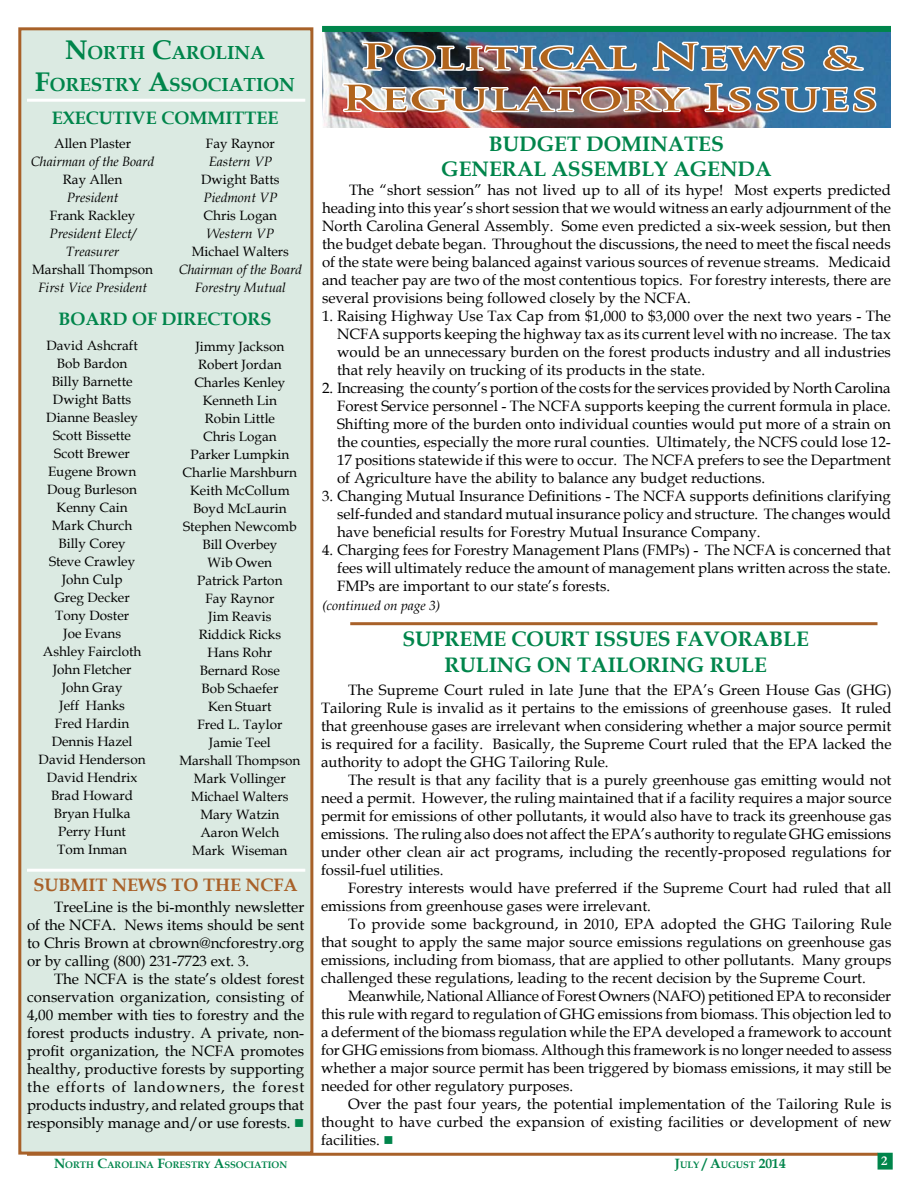
<style>
.page{position:relative;width:918px;height:1188px;background:#fff}
.page>*{position:absolute;margin:0;border:0;box-sizing:border-box;transform-origin:0 0}
.t1{font:700 34.5px/41.4px "Trajan Pro";color:#b1641c;text-align:center;scale:1.5 1}
.t2{font:700 21px/25.2px "Book Antiqua";color:#00854b}
.t3{font:700 18.9px/32.4px "Book Antiqua";color:#00854b;text-align:center}
.t4{font:700 18px "Book Antiqua";color:#00854b}
.t5{font:700 18px "Book Antiqua";color:#a86129}
.t6{font:15px/18px "Book Antiqua";color:#000;text-align:justify}
.t7{font:13.5px/18px "Book Antiqua";color:#000;text-align:center}
.t8{font:italic 13.5px/18px "Book Antiqua";color:#000;text-align:center}
.t9{font:700 9.45px "Book Antiqua";color:#00854b}
.s1{font-size:27px}
.s2{color:#00854b}
.s3{font-size:13.5px}
</style>
<div class="page">
<hr style="left:27px;top:1153px;width:851px;height:3px;background:#a86129">
<div style="left:878px;top:1153px;width:14px;height:16px;background:#00854b"></div>
<div style="left:878px;top:1153px;width:15px;height:17px;border:2px solid #00854b"></div>
<img style="left:323px;top:32px;width:568px;height:96px">
<div style="left:322px;top:26px;width:569px;height:6px;background:#00854b"></div>
<img style="left:341px;top:25px;width:537px;height:103px">
<div style="left:20px;top:29px;width:292px;height:1124px;background:#dbeae2"></div>
<div style="left:18px;top:27px;width:295px;height:1128px;border:3px solid #a86129"></div>
<hr style="left:27px;top:99px;width:278px;height:3px;background:#fff">
<hr style="left:27px;top:869px;width:278px;height:3px;background:#fff">
<hr style="left:350px;top:622px;width:528px;height:3px;background:#a86129">
<p class="t3" style="left:35px;top:36px;width:260px"><span class="s1">N</span>ORTH <span class="s1">C</span>AROLINA<br><span class="s1">F</span>ORESTRY <span class="s1">A</span>SSOCIATION</p>
<p class="t4" style="left:52px;top:105px;width:228px">EXECUTIVE COMMITTEE</p>
<p class="t7" style="left:206px;top:135px;width:70px">Fay Raynor</p>
<p class="t8" style="left:209px;top:153px;width:65px">Eastern VP</p>
<p class="t7" style="left:201px;top:171px;width:80px">Dwight Batts</p>
<p class="t8" style="left:203px;top:189px;width:75px">Piedmont VP</p>
<p class="t7" style="left:204px;top:207px;width:75px">Chris Logan</p>
<p class="t8" style="left:207px;top:225px;width:69px">Western VP</p>
<p class="t7" style="left:192px;top:243px;width:99px">Michael Walters</p>
<p class="t8" style="left:179px;top:261px;width:125px">Chairman of the Board<br>Forestry Mutual</p>
<p class="t4" style="left:59px;top:306px;width:116px">BOARD OF DIREC</p>
<p class="t4" style="left:221px;top:306px;width:52px">TORS</p>
<p class="t7" style="left:54px;top:135px;width:78px">Allen Plaster</p>
<p class="t8" style="left:31px;top:153px;width:125px">Chairman of the Board</p>
<p class="t7" style="left:63px;top:171px;width:61px">Ray Allen</p>
<p class="t8" style="left:67px;top:189px;width:53px">President</p>
<p class="t7" style="left:50px;top:207px;width:87px">Frank Rackley</p>
<p class="t8" style="left:49px;top:225px;width:88px">President Elect/<br>Treasurer</p>
<p class="t7" style="left:32px;top:261px;width:122px">Marshall Thompson</p>
<p class="t8" style="left:38px;top:279px;width:111px">First Vice President</p>
<p class="t7" style="left:39px;top:336px;width:108px">David Ashcraft<br>Bob Bardon<br>Billy Barnette<br>Dwight Batts<br>Dianne Beasley<br>Scott Bissette<br>Scott Brewer<br>Eugene Brown<br>Doug Burleson<br>Kenny Cain<br>Mark Church<br>Billy Corey<br>Steve Crawley<br>John Culp<br>Greg Decker<br>Tony Doster<br>Joe Evans<br>Ashley Faircloth<br>John Fletcher<br>John Gray<br>Jeff Hanks<br>Fred Hardin<br>Dennis Hazel<br>David Henderson<br>David Hendrix<br>Brad Howard<br>Bryan Hulka<br>Perry Hunt<br>Tom Inman</p>
<p class="t7" style="left:179px;top:337px;width:122px">Jimmy Jackson<br>Robert Jordan<br>Charles Kenley<br>Kenneth Lin<br>Robin Little<br>Chris Logan<br>Parker Lumpkin<br>Charlie Marshburn<br>Keith McCollum<br>Boyd McLaurin<br>Stephen Newcomb<br>Bill Overbey<br>Wib Owen<br>Patrick Parton<br>Fay Raynor<br>Jim Reavis<br>Riddick Ricks<br>Hans Rohr<br>Bernard Rose<br>Bob Schaefer<br>Ken Stuart<br>Fred L. Taylor<br>Jamie Teel<br>Marshall Thompson<br>Mark Vollinger<br>Michael Walters<br>Mary Watzin<br>Aaron Welch<br>Mark Wiseman</p>
<p class="t5" style="left:34px;top:873px;width:266px">SUBMIT NEWS TO THE NCFA</p>
<p class="t6" style="left:27px;top:898px;width:279px;text-indent:27px">TreeLine is the bi-monthly newsletter of the NCFA. News items should be sent to Chris Brown at cbrown@ncforestry.org or by calling (800) 231-7723 ext. 3.</p>
<p class="t6" style="left:27px;top:970px;width:279px;text-indent:27px">The NCFA is the state’s oldest forest conservation organization, consisting of 4,00 member with ties to forestry and the forest products industry. A private, non&shy;profit organization, the NCFA promotes healthy, productive forests by supporting the efforts of landowners, the forest products industry, and related groups that responsibly manage and/or use forests. <span class="s2">■</span></p>
<h1 class="t1" style="left:340px;top:36px;width:360px">Political News &amp;<br>Regulatory Issues</h1>
<h2 class="t2" style="left:441px;top:131px;width:281px;text-indent:48px">BUDGET DOMINATES<br>GENERAL ASS</h2>
<h2 class="t2" style="left:594px;top:156px;width:174px">EMBLY AGENDA</h2>
<p class="t6" style="left:322px;top:181px;width:570px;text-indent:27px">The “short session” has not lived up to all of its hype! Most experts predicted heading into this year’s short session that we would witness an early adjournment of the North Carolina General Assembly. Some even predicted a six-week session, but then the budget debate began. Throughout the discussions, the need to meet the fiscal needs of the state were being balanced against various sources of revenue streams. Medicaid and teacher pay are two of the most contentious topics. For forestry interests, there are several provisions being followed closely by the NCFA.</p>
<p class="t6" style="left:337px;top:307px;width:555px;text-indent:-15px">1. Raising Highway Use Tax Cap from $1,000 to $3,000 over the next two years - The NCFA supports keeping the highway tax as its current level with no increase. The tax would be an unnecessary burden on the forest products industry and all industries that rely heavily on trucking of its products in the state.</p>
<p class="t6" style="left:337px;top:379px;width:555px;text-indent:-15px">2. Increasing the county’s portion of the costs for the services provided by North Carolina Forest Service personnel - The NCFA supports keeping the current formula in place.<br>Shifting more of the burden onto individual counties would put more of a strain on the counties, especially the more rural counties. Ultimately, the NCFS could lose 12- 17 positions statewide if this were to occur. The NCFA prefers to see the Department of Agriculture have the ability to balance any budget reductions.</p>
<p class="t6" style="left:337px;top:487px;width:555px;text-indent:-15px">3. Changing Mutual Insurance Definitions - The NCFA supports definitions clarifying self-funded and standard mutual insurance policy and structure. The changes would have beneficial results for Forestry Mutual Insurance Company.</p>
<p class="t6" style="left:337px;top:541px;width:555px;text-indent:-15px">4. Charging fees for Forestry Management Plans (FMPs) - The NCFA is concerned that fees will ultimately reduce the amount of management plans written across the state.<br>FMPs are important to our state’s forests.</p>
<p class="t8" style="left:322px;top:596px;width:120px">(continued on page 3)</p>
<h2 class="t2" style="left:402px;top:627px;width:408px;text-align:center">SUPREME COURT ISSUES FAVORABLE<br>RULING ON TAILORING RULE</h2>
<p class="t6" style="left:321px;top:680px;width:572px;text-indent:27px">The Supreme Court ruled in late June that the EPA’s Green House Gas (GHG)<br>Tailoring Rule is invalid as it pertains to the emissions of greenhouse gases. It ruled that greenhouse gases are irrelevant when considering whether a major source permit is required for a facility. Basically, the Supreme Court ruled that the EPA lacked the authority to adopt the GHG Tailoring Rule.</p>
<p class="t6" style="left:321px;top:770px;width:572px;text-indent:27px">The result is that any facility that is a purely greenhouse gas emitting would not need a permit. However, the ruling maintained that if a facility requires a major source permit for emissions of other pollutants, it would also have to track its greenhouse gas emissions. The ruling also does not affect the EPA’s authority to regulate GHG emissions under other clean air act programs, including the recently-proposed regulations for fossil-fuel utilities.</p>
<p class="t6" style="left:321px;top:878px;width:572px;text-indent:27px">Forestry interests would have preferred if the Supreme Court had ruled that all emissions from greenhouse gases were irrelevant.</p>
<p class="t6" style="left:321px;top:914px;width:572px;text-indent:27px">To provide some background, in 2010, EPA adopted the GHG Tailoring Rule that sought to apply the same major source emissions regulations on greenhouse gas emissions, including from biomass, that are applied to other pollutants. Many groups challenged these regulations, leading to the recent decision by the Supreme Court.</p>
<p class="t6" style="left:321px;top:986px;width:572px;text-indent:27px">Meanwhile, National Alliance of Forest Owners (NAFO) petitioned EPA to reconsider this rule with regard to regulation of GHG emissions from biomass. This objection led to a deferment of the biomass regulation while the EPA developed a framework to account for GHG emissions from biomass. Although this framework is no longer needed to assess whether a major source permit has been triggered by biomass emissions, it may still be needed for other regulatory purposes.</p>
<p class="t6" style="left:321px;top:1094px;width:572px;text-indent:27px">Over the past four years, the potential implementation of the Tailoring Rule is thought to have curbed the expansion of existing facilities or development of new facilities. <span class="s2">■</span></p>
<p class="t9" style="left:54px;top:1158px;width:234px"><span class="s3">N</span>ORTH <span class="s3">C</span>AROLINA <span class="s3">F</span>ORESTRY <span class="s3">A</span>SSOCIATION</p>
<p class="t9" style="left:675px;top:1158px;width:112px"><span class="s3">J</span>ULY <span class="s3">/ A</span>UGUST <span class="s3">2014</span></p>
</div>
